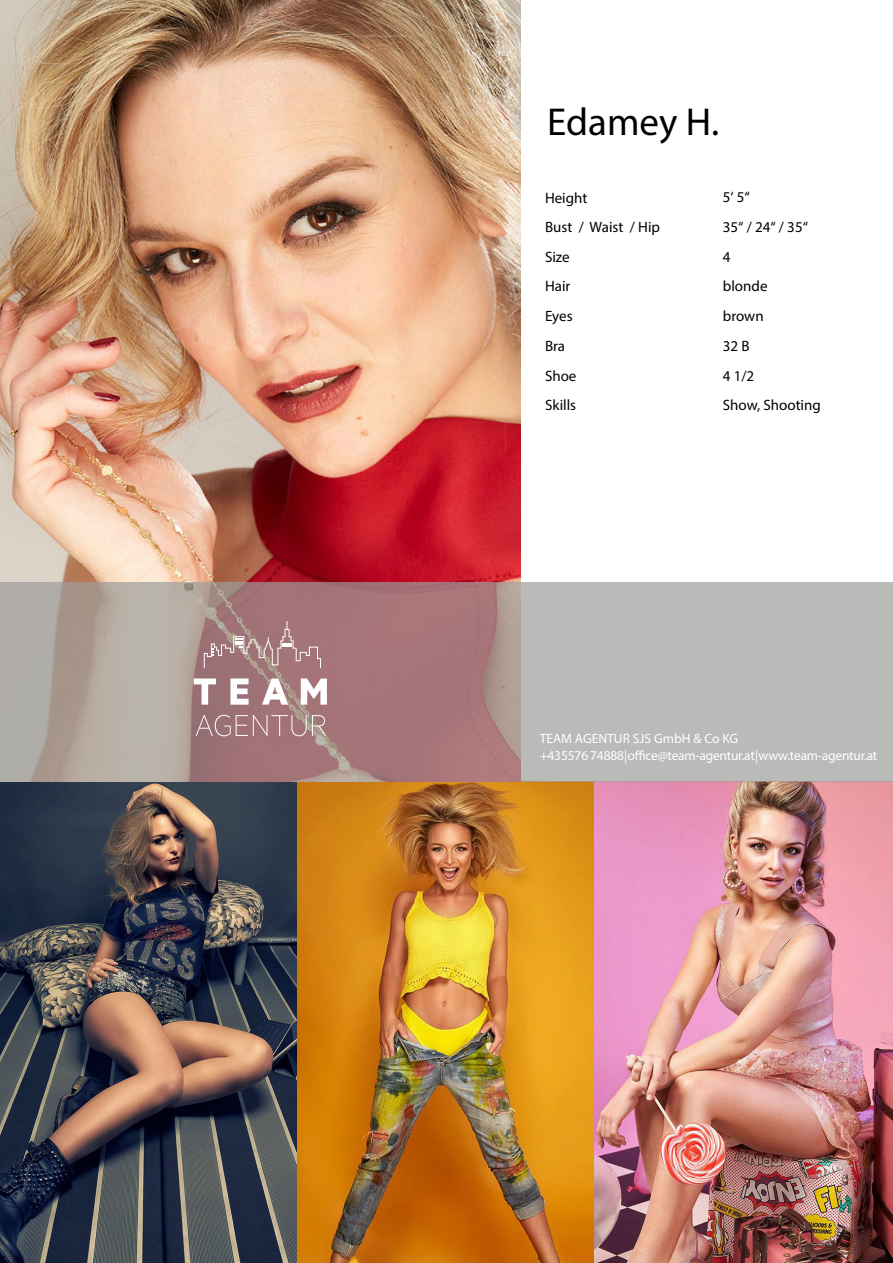
<style>
.page{position:relative;width:893px;height:1263px;background:#fff}
.page>*{position:absolute;margin:0;border:0;box-sizing:border-box;transform-origin:0 0}
.Name{font:39px "Myriad Pro";color:#000}
.Text{font:15px "Myriad Pro";color:#000}
.Kategorien{font:15px "Myriad Pro";color:#000}
.t1{font:13.5px/16.5px "Myriad Pro";letter-spacing:-.015em;color:#fff}
</style>
<div class="page">
<img style="left:0;top:782px;width:893px;height:481px">
<img style="left:0;top:0;width:521px;height:582px">
<svg style="left:0;top:582px;width:893px;height:200px;background:#b1a19f"></svg>
<svg style="left:194px;top:678px;width:22px;height:27px"></svg>
<svg style="left:230px;top:678px;width:19px;height:27px"></svg>
<svg style="left:262px;top:678px;width:26px;height:27px"></svg>
<svg style="left:301px;top:678px;width:26px;height:27px"></svg>
<svg style="left:196px;top:715px;width:130px;height:21px;background:#ac888a"></svg>
<svg style="left:204px;top:621px;width:117px;height:47px;background:#a98385"></svg>
<p class="Name" style="left:547px;top:98px;width:174px">Edamey H.</p>
<p class="Kategorien" style="left:545px;top:189px;width:44px">Height</p>
<p class="Text" style="left:723px;top:188px;width:28px">5‘ 5“</p>
<p class="Kategorien" style="left:545px;top:218px;width:117px">Bust / Waist / Hip</p>
<p class="Text" style="left:723px;top:218px;width:87px">35“ / 24“ / 35“</p>
<p class="Kategorien" style="left:545px;top:247px;width:26px">Size</p>
<p class="Text" style="left:723px;top:247px;width:9px">4</p>
<p class="Kategorien" style="left:545px;top:277px;width:27px">Hair</p>
<p class="Text" style="left:723px;top:277px;width:46px">blonde</p>
<p class="Kategorien" style="left:545px;top:307px;width:29px">Eyes</p>
<p class="Text" style="left:723px;top:307px;width:42px">brown</p>
<p class="Kategorien" style="left:545px;top:337px;width:22px">Bra</p>
<p class="Text" style="left:723px;top:337px;width:28px">32 B</p>
<p class="Kategorien" style="left:545px;top:366px;width:33px">Shoe</p>
<p class="Text" style="left:723px;top:366px;width:33px">4 1/2</p>
<p class="Kategorien" style="left:545px;top:396px;width:33px">Skills</p>
<p class="Text" style="left:723px;top:396px;width:99px">Show, Shooting</p>
<p class="t1" style="left:540px;top:730px;width:339px">TEAM AGENTUR SJS GmbH &amp; Co KG<br>+43 5576 74 888 | office@team-agentur.at | www.team-agentur.at</p>
</div>
